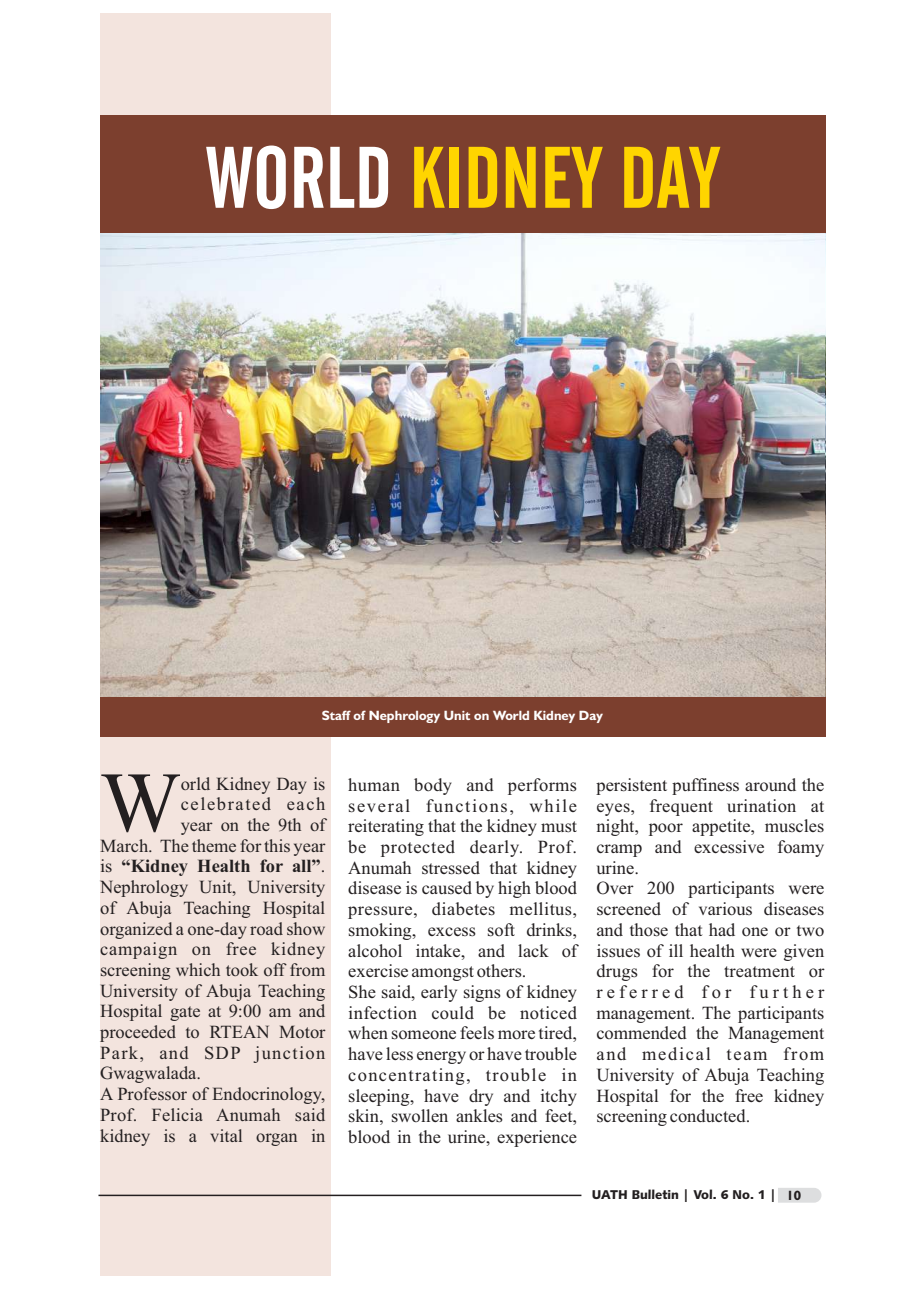
<style>
.page{position:relative;width:920px;height:1290px;background:#fff}
.page>*{position:absolute;margin:0;border:0;box-sizing:border-box;transform-origin:0 0}
.t1{font:86.4px "Alternate Gothic No 2 BT";color:#ffd500}
.t2{font:85.35px "Times New Roman";color:#231f20}
.t3{font:18.45px/20.7px "Times New Roman";color:#231f20}
.t4{font:700 18.45px "Times New Roman";color:#231f20}
.t5{font:18.45px "Times New Roman";letter-spacing:.04em;color:#231f20}
.t6{font:18.45px "Times New Roman";letter-spacing:.075em;color:#231f20}
.t7{font:18.45px "Times New Roman";letter-spacing:.09em;color:#231f20}
.t8{font:700 13.5px "Humanist 521 BT";color:#fff}
.t9{font:12.75px "Humanist 531 BT Black A";color:#231f20}
.s1{color:#fff}
.s2{font-weight:400}
.s3{font-family:"Humanist 521 BT";font-weight:700;font-size:13.5px}
</style>
<div class="page">
<div style="left:100px;top:13px;width:230px;height:1263px;background:#f3e4de"></div>
<div style="left:100px;top:115px;width:725px;height:123px;background:#7c3f2e"></div>
<hr style="left:98px;top:1194px;width:483px;height:2px;background:#231f20">
<svg style="left:778px;top:1188px;width:43px;height:15px"></svg>
<img style="left:100px;top:234px;width:724px;height:463px">
<div style="left:100px;top:697px;width:725px;height:40px;background:#7c3f2e"></div>
<h1 class="t1" style="left:206px;top:142px;width:515px"><span class="s1">WORLD</span> KIDNEY DAY</h1>
<p class="t8" style="left:322px;top:710px;width:282px">Staff of Nephrology Unit on World Kidney Day</p>
<h2 class="t2" style="left:100px;top:772px;width:82px">W</h2>
<p class="t3" style="left:181px;top:775px;width:146px">orld Kidney Day is</p>
<p class="t7" style="left:181px;top:797px;width:146px">celebrated each</p>
<p class="t3" style="left:181px;top:816px;width:146px">year on the 9th of</p>
<p class="t3" style="left:100px;top:837px;width:227px">March. The theme for this year</p>
<p class="t4" style="left:100px;top:860px;width:227px"><span class="s2">is</span> “Kidney Health for all”<span class="s2">.</span></p>
<p class="t3" style="left:100px;top:878px;width:227px">Nephrology Unit, University</p>
<p class="t3" style="left:100px;top:899px;width:227px">of Abuja Teaching Hospital</p>
<p class="t3" style="left:100px;top:920px;width:227px">organized a one-day road show</p>
<p class="t5" style="left:100px;top:942px;width:227px">campaign on free kidney</p>
<p class="t3" style="left:100px;top:961px;width:227px">screening which took off from</p>
<p class="t3" style="left:100px;top:982px;width:227px">University of Abuja Teaching</p>
<p class="t3" style="left:100px;top:1002px;width:227px">Hospital gate at 9:00 am and</p>
<p class="t3" style="left:100px;top:1023px;width:227px">proceeded to RTEAN Motor</p>
<p class="t6" style="left:100px;top:1046px;width:227px">Park, and SDP junction</p>
<p class="t3" style="left:100px;top:1065px;width:102px">Gwagwalada.</p>
<p class="t3" style="left:100px;top:1085px;width:227px">A Professor of Endocrinology,</p>
<p class="t3" style="left:100px;top:1106px;width:227px">Prof. Felicia Anumah said</p>
<p class="t3" style="left:100px;top:1127px;width:227px">kidney is a vital organ in</p>
<p class="t3" style="left:348px;top:776px;width:230px">human body and performs several functions, while reiterating that the kidney must be protected dearly. Prof.<br>Anumah stressed that kidney disease is caused by high blood pressure, diabetes mellitus, smoking, excess soft drinks, alcohol intake, and lack of exercise amongst others.<br>She said, early signs of kidney infection could be noticed when someone feels more tired, have less energy or have trouble concentrating, trouble in sleeping, have dry and itchy skin, swollen ankles and feet, blood in the urine, experience</p>
<p class="t3" style="left:596px;top:776px;width:229px">persistent puffiness around the eyes, frequent urination at night, poor appetite, muscles cramp and excessive foamy urine.<br>Over 200 participants were screened of various diseases and those that had one or two issues of ill health were given drugs for the treatment or referred for further management. The participants commended the Management and medical team from<br>University of Abuja Teaching<br>Hospital for the free kidney screening conducted.</p>
<p class="t9" style="left:592px;top:1189px;width:211px">UATH Bulletin | Vol. 6 No. 1 | <span class="s3">10</span></p>
</div>
